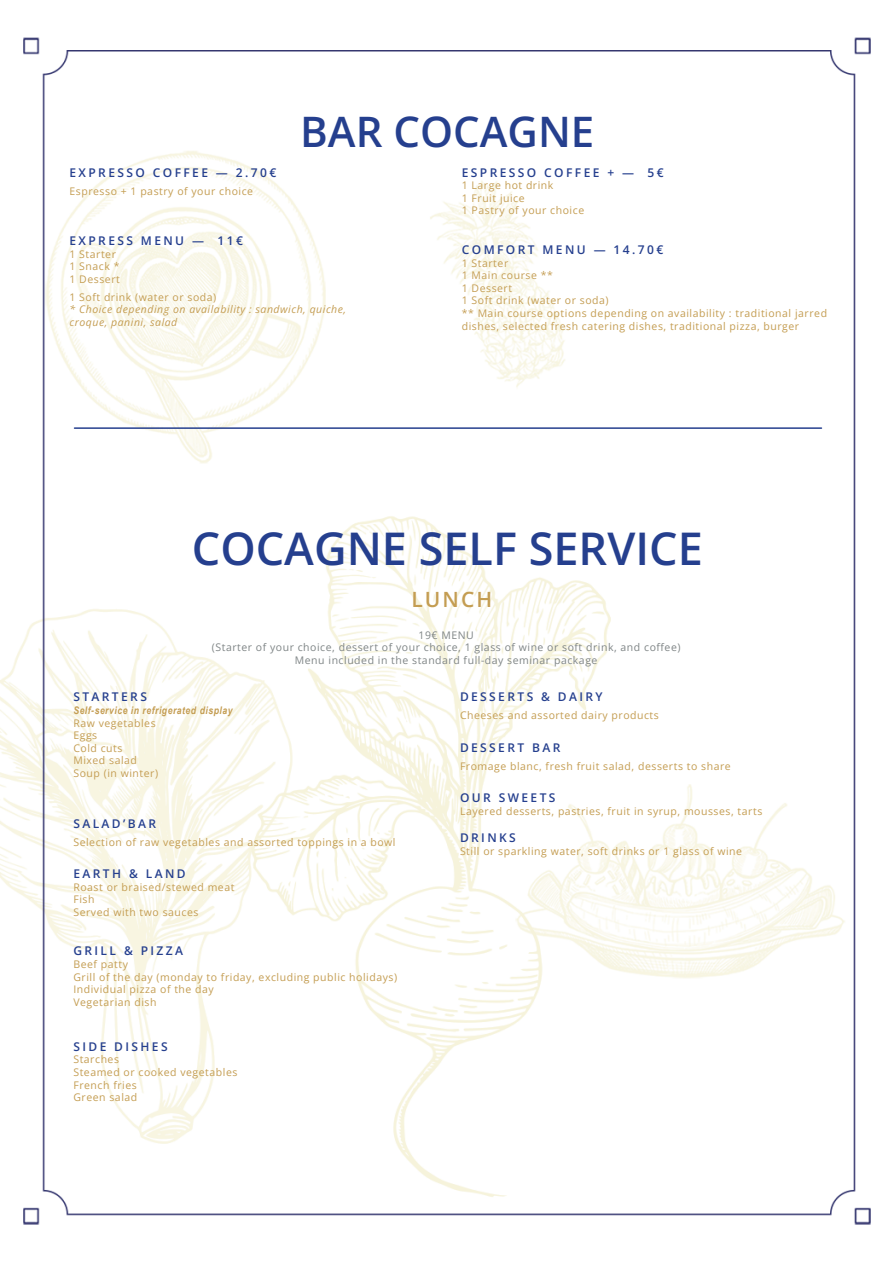
<style>
.page{position:relative;width:893px;height:1263px;background:#fff}
.page>*{position:absolute;margin:0;border:0;box-sizing:border-box;transform-origin:0 0}
.t1{font:600 45px "Open Sans";color:#253f8e}
.t2{font:600 42px "Open Sans";color:#253f8e}
.t3{font:600 21px "Open Sans";letter-spacing:.1em;color:#c49d52}
.t4{font:600 12px "Open Sans";letter-spacing:.2em;color:#253f8e}
.t5{font:10.5px/12.6px "Open Sans";letter-spacing:.05em;color:#c49d52}
.t6{font:10.5px "Open Sans";letter-spacing:.05em;color:#7f8586}
.t7{font:italic 10.5px "Open Sans";letter-spacing:.05em;color:#c49d52}
.t8{font:italic 700 10.5px "Arial Narrow";letter-spacing:.05em;color:#c49d52}
</style>
<div class="page">
<img style="left:1px;top:37px;width:870px;height:1188px">
<hr style="left:74px;top:427px;width:747px;height:2px;background:#253f8e">
<p class="t2" style="left:300px;top:103px;width:296px">BAR COCAGNE</p>
<p class="t4" style="left:70px;top:164px;width:208px">EXPRESSO COFFEE — 2.70€</p>
<p class="t5" style="left:70px;top:184px;width:185px">Espresso + 1 pastry of your choice</p>
<p class="t4" style="left:70px;top:232px;width:175px">EXPRESS MENU — 11€</p>
<p class="t5" style="left:70px;top:247px;width:48px">1 Starter</p>
<p class="t5" style="left:70px;top:260px;width:52px">1 Snack *</p>
<p class="t5" style="left:70px;top:272px;width:52px">1 Dessert</p>
<p class="t5" style="left:70px;top:290px;width:148px">1 Soft drink (water or soda)</p>
<p class="t7" style="left:70px;top:302px;width:278px">* Choice depending on availability : sandwich, quiche,</p>
<p class="t7" style="left:70px;top:315px;width:109px">croque, panini, salad</p>
<p class="t4" style="left:462px;top:164px;width:203px">ESPRESSO COFFEE + — 5€</p>
<p class="t5" style="left:462px;top:179px;width:93px">1 Large hot drink</p>
<p class="t5" style="left:462px;top:191px;width:64px">1 Fruit juice</p>
<p class="t5" style="left:462px;top:204px;width:124px">1 Pastry of your choice</p>
<p class="t4" style="left:462px;top:241px;width:203px">COMFORT MENU — 14.70€</p>
<p class="t5" style="left:462px;top:256px;width:48px">1 Starter</p>
<p class="t5" style="left:462px;top:269px;width:92px">1 Main course **</p>
<p class="t5" style="left:462px;top:281px;width:52px">1 Dessert</p>
<p class="t5" style="left:462px;top:294px;width:148px">1 Soft drink (water or soda)</p>
<p class="t5" style="left:462px;top:307px;width:367px">** Main course options depending on availability : traditional jarred dishes, selected fresh catering dishes, traditional pizza, burger</p>
<p class="t1" style="left:192px;top:518px;width:512px">COCAGNE SELF SERVICE</p>
<p class="t3" style="left:411px;top:585px;width:82px">LUNCH</p>
<p class="t6" style="left:419px;top:628px;width:57px">19€ MENU</p>
<p class="t6" style="left:212px;top:640px;width:470px">(Starter of your choice, dessert of your choice, 1 glass of wine or soft drink, and coffee)</p>
<p class="t6" style="left:295px;top:653px;width:304px">Menu included in the standard full-day seminar package</p>
<p class="t4" style="left:73px;top:689px;width:75px">STARTERS</p>
<p class="t8" style="left:73px;top:702px;width:161px">Self-service in refrigerated display</p>
<p class="t5" style="left:73px;top:716px;width:84px">Raw vegetables</p>
<p class="t5" style="left:73px;top:729px;width:25px">Eggs</p>
<p class="t5" style="left:73px;top:741px;width:51px">Cold cuts</p>
<p class="t5" style="left:73px;top:754px;width:65px">Mixed salad</p>
<p class="t5" style="left:73px;top:767px;width:86px">Soup (in winter)</p>
<p class="t4" style="left:73px;top:815px;width:84px">SALAD’BAR</p>
<p class="t5" style="left:73px;top:835px;width:324px">Selection of raw vegetables and assorted toppings in a bowl</p>
<p class="t4" style="left:73px;top:865px;width:114px">EARTH &amp; LAND</p>
<p class="t5" style="left:73px;top:880px;width:163px">Roast or braised/stewed meat</p>
<p class="t5" style="left:73px;top:893px;width:23px">Fish</p>
<p class="t5" style="left:73px;top:905px;width:127px">Served with two sauces</p>
<p class="t4" style="left:73px;top:943px;width:111px">GRILL &amp; PIZZA</p>
<p class="t5" style="left:73px;top:957px;width:56px">Beef patty</p>
<p class="t5" style="left:73px;top:970px;width:325px">Grill of the day (monday to friday, excluding public holidays)</p>
<p class="t5" style="left:73px;top:983px;width:142px">Individual pizza of the day</p>
<p class="t5" style="left:73px;top:995px;width:85px">Vegetarian dish</p>
<p class="t4" style="left:73px;top:1038px;width:96px">SIDE DISHES</p>
<p class="t5" style="left:73px;top:1053px;width:47px">Starches</p>
<p class="t5" style="left:73px;top:1065px;width:166px">Steamed or cooked vegetables</p>
<p class="t5" style="left:73px;top:1078px;width:65px">French fries</p>
<p class="t5" style="left:73px;top:1091px;width:65px">Green salad</p>
<p class="t4" style="left:460px;top:689px;width:144px">DESSERTS &amp; DAIRY</p>
<p class="t5" style="left:460px;top:709px;width:200px">Cheeses and assorted dairy products</p>
<p class="t4" style="left:460px;top:739px;width:102px">DESSERT BAR</p>
<p class="t5" style="left:460px;top:759px;width:272px">Fromage blanc, fresh fruit salad, desserts to share</p>
<p class="t4" style="left:460px;top:790px;width:97px">OUR SWEETS</p>
<p class="t5" style="left:460px;top:804px;width:304px">Layered desserts, pastries, fruit in syrup, mousses, tarts</p>
<p class="t4" style="left:460px;top:829px;width:57px">DRINKS</p>
<p class="t5" style="left:460px;top:844px;width:284px">Still or sparkling water, soft drinks or 1 glass of wine</p>
</div>
